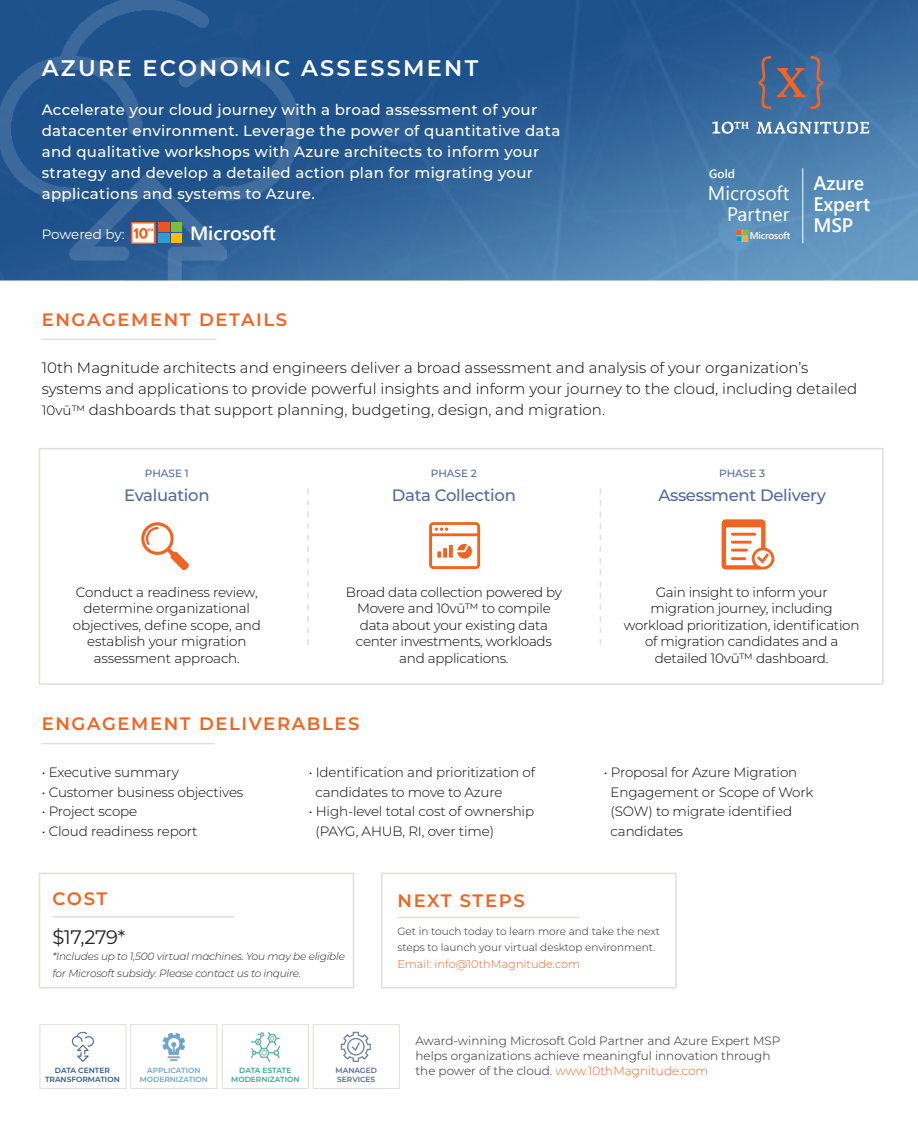
<style>
.page{position:relative;width:918px;height:1122px;background:#fff}
.page>*{position:absolute;margin:0;border:0;box-sizing:border-box;transform-origin:0 0}
.t1{font:600 22.5px "Montserrat";letter-spacing:.1em;color:#fff}
.t2{font:19.5px "Segoe UI";color:#fff}
.t3{font:600 19.5px "Segoe UI";color:#fff}
.t4{font:19.5px "Montserrat";color:#252125}
.t5{font:600 19.2px "Segoe UI";color:#fff}
.t6{font:600 18px "Montserrat";letter-spacing:.09em;color:#f26322}
.t7{font:500 16.5px "Montserrat";letter-spacing:-.02em;color:#55699f}
.t8{font:300 15px/21px "Montserrat";color:#000}
.t9{font:500 15px/21px "Montserrat";letter-spacing:.02em;color:#fff}
.t10{font:300 13.5px/16.5px "Montserrat";letter-spacing:-.02em;color:#000;text-align:center}
.t11{font:300 13.5px/19.5px "Montserrat";letter-spacing:-.01em;color:#040503}
.t12{font:13.5px "Montserrat";letter-spacing:-.015em;color:#fff}
.t13{font:300 12px/15px "Montserrat";color:#252125}
.t14{font:300 12px "Montserrat";color:#f26322}
.t15{font:600 12px "Segoe UI";color:#fff}
.t16{font:300 11.25px "Montserrat";color:#f26322}
.t17{font:italic 300 10.5px/16.5px "Montserrat";letter-spacing:-.02em;color:#252125}
.t18{font:300 10.5px/16.5px "Montserrat";color:#252125}
.t19{font:500 10.5px "Montserrat";color:#55699f}
.t20{font:600 9.75px "Segoe UI";letter-spacing:-.02em;color:#fff}
.t21{font:600 7.5px "Montserrat";color:#2e568d}
.t22{font:600 7.5px "Montserrat";color:#6da4ce}
.t23{font:600 7.5px/9px "Montserrat";color:#2dab95;text-align:center}
.t24{font:600 7.5px "Montserrat";color:#55699f}
.s1{font-size:13.5px}
.s2{color:#252125}
</style>
<div class="page">
<div style="left:39px;top:448px;width:845px;height:237px;border:2px solid #dfe0da"></div>
<svg style="left:340px;top:0;width:578px;height:282px;background:#396da0"></svg>
<hr style="left:42px;top:339px;width:174px;height:1px;background:#dfe0da">
<div style="left:40px;top:1024px;width:86px;height:65px;background:#fff;border:1px solid #dfe0da"></div>
<div style="left:131px;top:1024px;width:86px;height:65px;background:#fff;border:1px solid #dfe0da"></div>
<div style="left:222px;top:1024px;width:87px;height:65px;background:#fff;border:1px solid #dfe0da"></div>
<div style="left:313px;top:1024px;width:87px;height:65px;background:#fff;border:1px solid #dfe0da"></div>
<img style="left:71px;top:1031px;width:23px;height:31px">
<img style="left:340px;top:1031px;width:31px;height:31px">
<img style="left:251px;top:1031px;width:29px;height:31px">
<img style="left:162px;top:1032px;width:23px;height:30px">
<div style="left:381px;top:873px;width:296px;height:115px;border:2px solid #dfe0da"></div>
<hr style="left:398px;top:917px;width:182px;height:1px;background:#dfe0da">
<div style="left:39px;top:873px;width:315px;height:115px;border:2px solid #dfe0da"></div>
<hr style="left:53px;top:916px;width:182px;height:2px;background:#dfe0da">
<svg style="left:712px;top:121px;width:37px;height:13px"></svg>
<svg style="left:757px;top:122px;width:112px;height:12px"></svg>
<svg style="left:777px;top:68px;width:28px;height:29px"></svg>
<svg style="left:758px;top:56px;width:13px;height:53px"></svg>
<svg style="left:811px;top:56px;width:12px;height:53px"></svg>
<svg style="left:307px;top:488px;width:2px;height:157px"></svg>
<img style="left:704px;top:225px;width:46px;height:25px">
<hr style="left:802px;top:168px;width:1px;height:75px;background:#fff">
<img style="left:0;top:0;width:340px;height:282px">
<hr style="left:42px;top:743px;width:173px;height:1px;background:#dfe0da">
<svg style="left:429px;top:522px;width:51px;height:47px"></svg>
<svg style="left:443px;top:548px;width:4px;height:10px"></svg>
<svg style="left:449px;top:545px;width:4px;height:13px"></svg>
<svg style="left:141px;top:522px;width:48px;height:49px"></svg>
<svg style="left:722px;top:519px;width:52px;height:51px"></svg>
<img style="left:130px;top:221px;width:25px;height:24px">
<div style="left:159px;top:222px;width:11px;height:10px;background:#ed5423"></div>
<div style="left:171px;top:222px;width:11px;height:10px;background:#7bbc41"></div>
<div style="left:159px;top:233px;width:11px;height:10px;background:#3797d3"></div>
<div style="left:171px;top:233px;width:11px;height:10px;background:#fabb14"></div>
<svg style="left:600px;top:488px;width:1px;height:157px"></svg>
<p class="t1" style="left:42px;top:52px;width:438px">AZURE ECONOMIC ASSESSMENT</p>
<p class="t9" style="left:42px;top:99px;width:520px">Accelerate your cloud journey with a broad assessment of your datacenter environment. Leverage the power of quantitative data and qualitative workshops with Azure architects to inform your strategy and develop a detailed action plan for migrating your applications and systems to Azure.</p>
<p class="t12" style="left:42px;top:224px;width:84px">Powered by:</p>
<h3 class="t5" style="left:190px;top:215px;width:88px">Microsoft</h3>
<p class="t6" style="left:42px;top:307px;width:247px">ENGAGEMENT DETAILS</p>
<p class="t15" style="left:709px;top:163px;width:27px">Gold</p>
<p class="t2" style="left:708px;top:182px;width:83px">Microsoft</p>
<p class="t2" style="left:727px;top:203px;width:64px">Partner</p>
<p class="t20" style="left:750px;top:226px;width:42px">Microsoft</p>
<p class="t3" style="left:813px;top:165px;width:52px">Azure</p>
<p class="t3" style="left:813px;top:186px;width:58px">Expert</p>
<p class="t3" style="left:813px;top:207px;width:42px">MSP</p>
<p class="t8" style="left:42px;top:357px;width:768px">10th Magnitude architects and engineers deliver a broad assessment and analysis of your organization’s</p>
<p class="t8" style="left:42px;top:378px;width:817px">systems and applications to provide powerful insights and inform your journey to the cloud, including detailed<br><span class="s1">10vū™</span> dashboards that support planning, budgeting, design, and migration.</p>
<p class="t19" style="left:145px;top:466px;width:45px">PHASE 1</p>
<p class="t19" style="left:431px;top:466px;width:48px">PHASE 2</p>
<p class="t19" style="left:719px;top:466px;width:48px">PHASE 3</p>
<p class="t7" style="left:124px;top:484px;width:87px">Evaluation</p>
<p class="t7" style="left:392px;top:484px;width:126px">Data Collection</p>
<p class="t7" style="left:658px;top:484px;width:169px">Assessment Delivery</p>
<p class="t10" style="left:73px;top:583px;width:190px">Conduct a readiness review, determine organizational objectives, define scope, and establish your migration assessment approach.</p>
<p class="t10" style="left:346px;top:583px;width:218px">Broad data collection powered by<br>Movere and 10vū™ to compile data about your existing data center investments, workloads and applications.</p>
<p class="t10" style="left:624px;top:583px;width:237px">Gain insight to inform your migration journey, including workload prioritization, identification of migration candidates and a detailed 10vū™ dashboard.</p>
<p class="t6" style="left:42px;top:711px;width:319px">ENGAGEMENT DELIVERABLES</p>
<p class="t11" style="left:42px;top:762px;width:139px">• Executive summary</p>
<p class="t11" style="left:42px;top:782px;width:203px">• Customer business objectives</p>
<p class="t11" style="left:42px;top:801px;width:97px">• Project scope</p>
<p class="t11" style="left:42px;top:821px;width:157px">• Cloud readiness report</p>
<p class="t11" style="left:315px;top:762px;width:221px;text-indent:-7px">• Identification and prioritization of candidates to move to Azure</p>
<p class="t11" style="left:315px;top:801px;width:220px;text-indent:-7px">• High-level total cost of ownership (PAYG, AHUB, RI, over time)</p>
<p class="t11" style="left:611px;top:762px;width:204px;text-indent:-7px">• Proposal for Azure Migration<br>Engagement or Scope of Work (SOW) to migrate identified candidates</p>
<p class="t6" style="left:53px;top:886px;width:56px">COST</p>
<p class="t6" style="left:398px;top:888px;width:129px">NEXT STEPS</p>
<p class="t18" style="left:398px;top:923px;width:264px">Get in touch today to learn more and take the next steps to launch your virtual desktop environment.</p>
<p class="t4" style="left:52px;top:923px;width:74px">$17,279*</p>
<p class="t17" style="left:52px;top:948px;width:294px">*Includes up to 1,500 virtual machines. You may be eligible for Microsoft subsidy. Please contact us to inquire.</p>
<p class="t16" style="left:397px;top:956px;width:184px">Email: info@10thMagnitude.com</p>
<p class="t21" style="left:55px;top:1065px;width:56px">DATA CENTER</p>
<p class="t21" style="left:45px;top:1074px;width:76px">TRANSFORMATION</p>
<p class="t22" style="left:147px;top:1065px;width:55px">APPLICATION</p>
<p class="t22" style="left:140px;top:1074px;width:70px">MODERNIZATION</p>
<p class="t23" style="left:231px;top:1066px;width:70px">DATA ESTATE<br>MODERNIZATION</p>
<p class="t24" style="left:336px;top:1065px;width:43px">MANAGED</p>
<p class="t24" style="left:337px;top:1074px;width:40px">SERVICES</p>
<p class="t13" style="left:416px;top:1033px;width:366px">Award-winning Microsoft Gold Partner and Azure Expert MSP helps organizations achieve meaningful innovation through</p>
<p class="t14" style="left:416px;top:1063px;width:294px"><span class="s2">the power of the cloud.</span> www.10thMagnitude.com</p>
</div>
